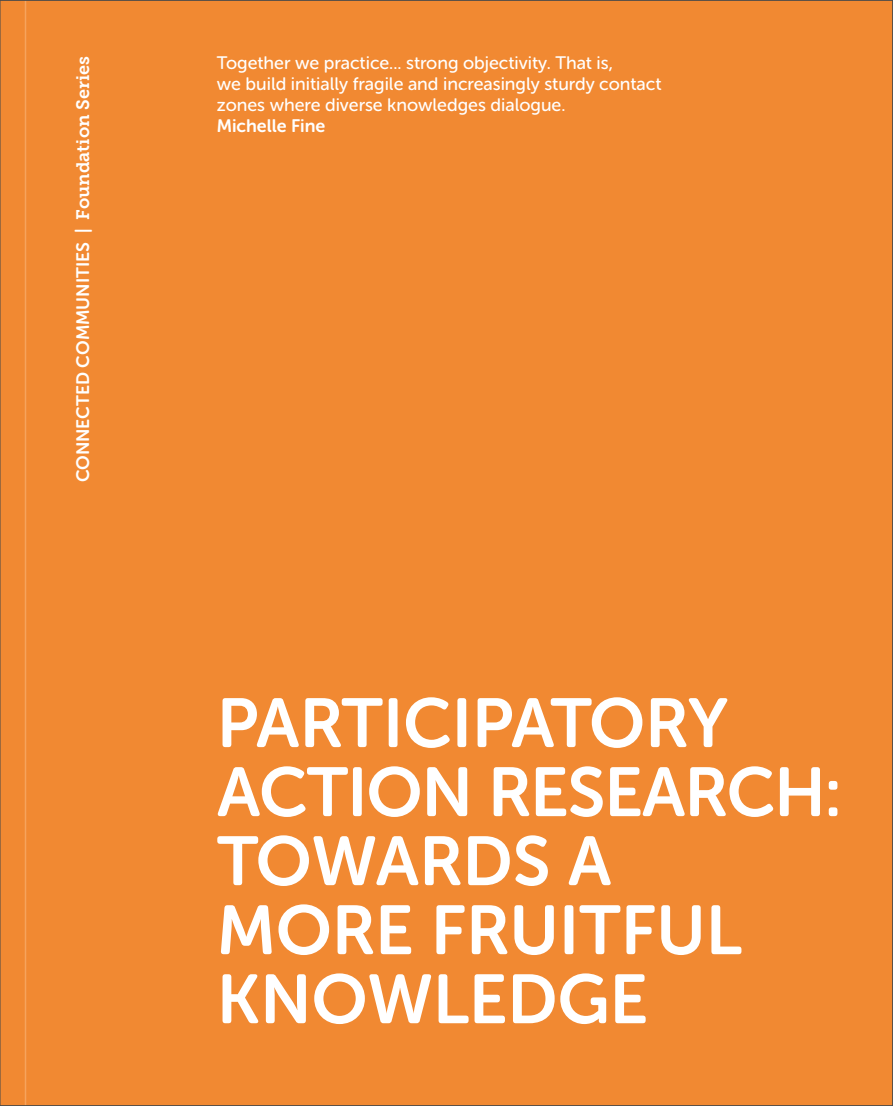
<style>
.page{position:relative;width:893px;height:1106px;background:#fff}
.page>*{position:absolute;margin:0;border:0;box-sizing:border-box;transform-origin:0 0}
.t1{font:69px/69px "Museo Sans Rounded 700";color:#fff}
.t2{font:18px/21px "Museo Sans Rounded 500";color:#fff}
.t3{font:18px "Museo Sans Rounded 700";color:#fff}
.s1{font-family:"Museo Slab 700"}
</style>
<div class="page">
<div style="left:1px;top:0;width:892px;height:1106px;background:#f18932"></div>
<hr style="left:0;top:0;width:1px;height:1106px;background:#4a4a49">
<p class="t3" style="left:73px;top:482px;width:428px;rotate:-90deg">CONNECTED COMMUNITIES | <span class="s1">Foundation Series</span></p>
<p class="t2" style="left:217px;top:52px;width:446px">Together we practice... strong objectivity. That is,<br>we build initially fragile and increasingly sturdy contact zones where diverse knowledges dialogue.</p>
<p class="t3" style="left:217px;top:116px;width:110px">Michelle Fine</p>
<h1 class="t1" style="left:217px;top:689px;width:626px">PARTICIPATORY<br>ACTION RESEARCH:<br>TOWARDS A<br>MORE FRUITFUL<br>KNOWLEDGE</h1>
</div>
